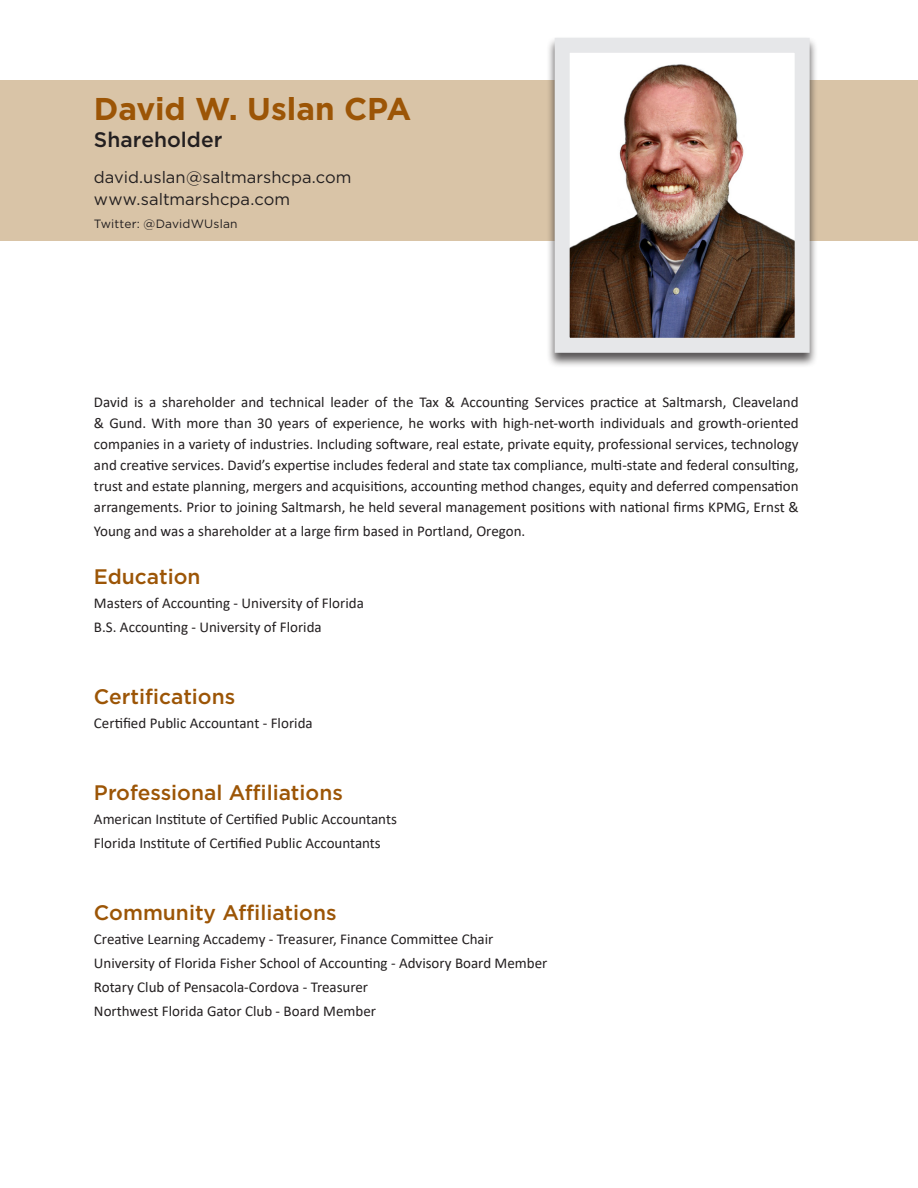
<style>
.page{position:relative;width:918px;height:1188px;background:#fff}
.page>*{position:absolute;margin:0;border:0;box-sizing:border-box;transform-origin:0 0}
.t1{font:700 31.5px "Gotham";letter-spacing:-.005em;color:#9c5506}
.t2{font:500 21px "Gotham";color:#9c5506}
.t3{font:500 21px "Gotham";color:#231f20}
.t4{font:16.5px "Gotham";letter-spacing:.005em;color:#231f20}
.t5{font:15px/21px "Calibri";color:#231f20;text-align:justify}
.t6{font:12px "Gotham";letter-spacing:.015em;color:#231f20}
</style>
<div class="page">
<div style="left:0;top:80px;width:918px;height:161px;background:#d9c4a7"></div>
<div style="left:546px;top:36px;width:272px;height:332px;background:#231f20;opacity:.75"></div>
<img style="left:571px;top:54px;width:223px;height:283px">
<div style="left:555px;top:38px;width:255px;height:315px;border:15px solid #e6e7e9"></div>
<p class="t1" style="left:94px;top:88px;width:319px">David W. Uslan CPA</p>
<p class="t3" style="left:94px;top:125px;width:130px">Shareholder</p>
<p class="t4" style="left:94px;top:166px;width:259px">david.uslan@saltmarshcpa.com</p>
<p class="t4" style="left:94px;top:189px;width:198px">www.saltmarshcpa.com</p>
<p class="t6" style="left:94px;top:216px;width:145px">Twitter: @DavidWUslan</p>
<p class="t5" style="left:94px;top:391px;width:706px">David is a shareholder and technical leader of the Tax &amp; Accounting Services practice at Saltmarsh, Cleaveland &amp; Gund. With more than 30 years of experience, he works with high-net-worth individuals and growth-oriented companies in a variety of industries. Including software, real estate, private equity, professional services, technology and creative services. David’s expertise includes federal and state tax compliance, multi-state and federal consulting, trust and estate planning, mergers and acquisitions, accounting method changes, equity and deferred compensation arrangements. Prior to joining Saltmarsh, he held several management positions with national firms KPMG, Ernst &amp;</p>
<p class="t5" style="left:94px;top:520px;width:433px">Young and was a shareholder at a large firm based in Portland, Oregon.</p>
<p class="t2" style="left:94px;top:563px;width:108px">Education</p>
<p class="t5" style="left:94px;top:592px;width:271px">Masters of Accounting - University of Florida</p>
<p class="t5" style="left:94px;top:616px;width:229px">B.S. Accounting - University of Florida</p>
<p class="t2" style="left:94px;top:683px;width:143px">Certifications</p>
<p class="t5" style="left:94px;top:712px;width:220px">Certified Public Accountant - Florida</p>
<p class="t2" style="left:94px;top:779px;width:250px">Professional Affiliations</p>
<p class="t5" style="left:94px;top:808px;width:304px">American Institute of Certified Public Accountants</p>
<p class="t5" style="left:94px;top:832px;width:288px">Florida Institute of Certified Public Accountants</p>
<p class="t2" style="left:94px;top:899px;width:244px">Community Affiliations</p>
<p class="t5" style="left:94px;top:928px;width:401px">Creative Learning Accademy - Treasurer, Finance Committee Chair</p>
<p class="t5" style="left:94px;top:952px;width:455px">University of Florida Fisher School of Accounting - Advisory Board Member</p>
<p class="t5" style="left:94px;top:976px;width:276px">Rotary Club of Pensacola-Cordova - Treasurer</p>
<p class="t5" style="left:94px;top:1000px;width:284px">Northwest Florida Gator Club - Board Member</p>
</div>
